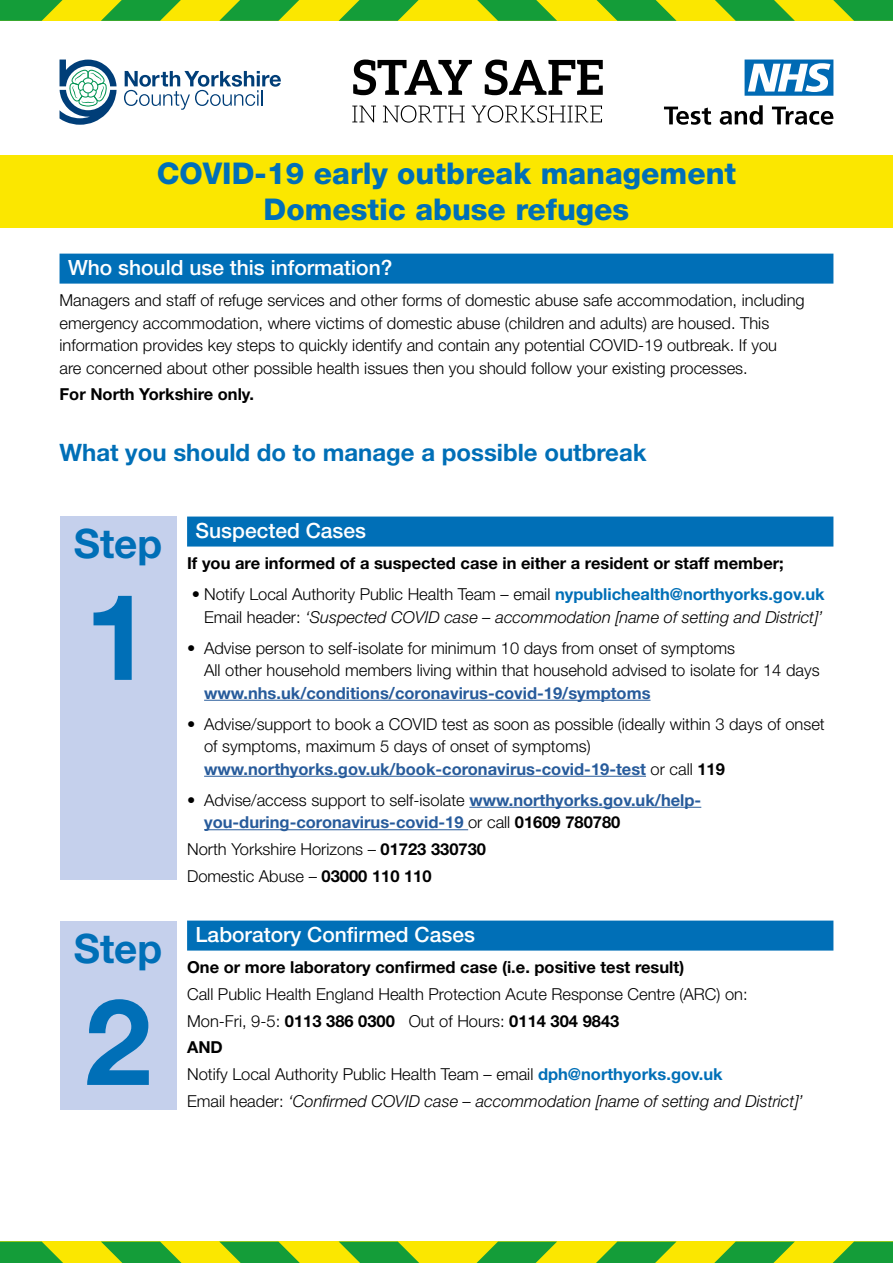
<style>
.page{position:relative;width:893px;height:1263px;background:#fff}
.page>*{position:absolute;margin:0;border:0;box-sizing:border-box;transform-origin:0 0}
.t1{font:700 120px "Helvetica Neue LT Std";color:#006fb7}
.t2{font:700 40.5px "Helvetica Neue LT Std";color:#006fb7}
.t3{font:800 30px/36px "Helvetica Neue LT Std";color:#006fb7;text-align:center}
.t4{font:700 24px "Helvetica Neue LT Std";color:#006fb7}
.t5{font:500 21px "Helvetica Neue LT Std";color:#fff}
.t6{font:300 16.5px/22.5px "Helvetica Neue LT Std";color:#000}
.t7{font:700 16.5px/22.5px "Helvetica Neue LT Std";color:#275b9b}
.t8{font:italic 300 16.5px/22.5px "Helvetica Neue LT Std";color:#000;text-align:right}
.t9{font:700 16.5px "Helvetica Neue LT Std";color:#000}
.s1{font-style:normal}
.s2{font-weight:700;font-style:normal;color:#006fb7}
.s3{font-weight:700;color:#275b9b}
.s4{font-weight:700}
.s5{font-weight:300;color:#000}
.s6{color:#000}
.s7{font-weight:700;color:#006fb7}
.s8{font-style:italic}
</style>
<div class="page">
<svg style="left:745px;top:60px;width:88px;height:36px"></svg>
<svg style="left:664px;top:107px;width:47px;height:18px"></svg>
<svg style="left:720px;top:105px;width:43px;height:20px"></svg>
<svg style="left:772px;top:107px;width:61px;height:18px"></svg>
<svg style="left:124px;top:71px;width:157px;height:39px"></svg>
<svg style="left:60px;top:60px;width:57px;height:65px"></svg>
<div style="left:0;top:1241px;width:893px;height:22px;background:#fbe700"></div>
<svg style="left:339px;top:1241px;width:80px;height:22px"></svg>
<svg style="left:219px;top:1241px;width:81px;height:22px"></svg>
<svg style="left:101px;top:1241px;width:81px;height:22px"></svg>
<svg style="left:0;top:1241px;width:63px;height:22px"></svg>
<svg style="left:476px;top:1241px;width:81px;height:22px"></svg>
<svg style="left:596px;top:1241px;width:80px;height:22px"></svg>
<svg style="left:714px;top:1241px;width:81px;height:22px"></svg>
<svg style="left:832px;top:1241px;width:61px;height:22px"></svg>
<svg style="left:353px;top:60px;width:250px;height:35px"></svg>
<svg style="left:352px;top:105px;width:250px;height:18px"></svg>
<div style="left:0;top:155px;width:893px;height:72px;background:#fbe700"></div>
<div style="left:0;top:0;width:893px;height:21px;background:#fbe700"></div>
<svg style="left:339px;top:0;width:80px;height:21px"></svg>
<svg style="left:219px;top:0;width:80px;height:21px"></svg>
<svg style="left:101px;top:0;width:80px;height:21px"></svg>
<svg style="left:0;top:0;width:63px;height:21px"></svg>
<svg style="left:477px;top:0;width:80px;height:21px"></svg>
<svg style="left:596px;top:0;width:80px;height:21px"></svg>
<svg style="left:715px;top:0;width:80px;height:21px"></svg>
<svg style="left:833px;top:0;width:60px;height:21px"></svg>
<div style="left:60px;top:254px;width:773px;height:30px;background:#006fb7"></div>
<div style="left:60px;top:517px;width:116px;height:363px;background:#c5d0ec"></div>
<div style="left:60px;top:922px;width:116px;height:188px;background:#c5d0ec"></div>
<div style="left:187px;top:516px;width:646px;height:30px;background:#006fb7"></div>
<hr style="left:204px;top:700px;width:446px;height:1px;background:#275b9b">
<hr style="left:204px;top:776px;width:442px;height:1px;background:#275b9b">
<hr style="left:469px;top:807px;width:232px;height:1px;background:#275b9b">
<hr style="left:204px;top:829px;width:264px;height:1px;background:#275b9b">
<div style="left:187px;top:920px;width:646px;height:30px;background:#006fb7"></div>
<h3 class="t3" style="left:157px;top:155px;width:581px">COVID-19 early outbreak management<br>Domestic abuse refuges</h3>
<p class="t5" style="left:68px;top:255px;width:326px">Who should use this information?</p>
<p class="t6" style="left:60px;top:289px;width:747px">Managers and staff of refuge services and other forms of domestic abuse safe accommodation, including emergency accommodation, where victims of domestic abuse (children and adults) are housed. This information provides key steps to quickly identify and contain any potential COVID-19 outbreak. If you<br>are concerned about other possible health issues then you should follow your existing processes.</p>
<p class="t9" style="left:60px;top:384px;width:196px">For North Yorkshire only.</p>
<h3 class="t4" style="left:60px;top:437px;width:589px">What you should do to manage a possible outbreak</h3>
<h2 class="t2" style="left:74px;top:519px;width:90px">Step</h2>
<h1 class="t1" style="left:85px;top:563px;width:68px">1</h1>
<h2 class="t2" style="left:74px;top:924px;width:90px">Step</h2>
<h1 class="t1" style="left:85px;top:968px;width:68px">2</h1>
<p class="t5" style="left:196px;top:518px;width:172px">Suspected Cases</p>
<p class="t9" style="left:187px;top:553px;width:598px">If you are informed of a suspected case in either a resident or staff member;</p>
<p class="t8" style="left:192px;top:583px;width:634px"><span class="s1">• Notify Local Authority Public Health Team – email</span> <span class="s2">nypublichealth@northyorks.gov.uk<br></span><span class="s1">Email header:</span> ‘Suspected COVID case – accommodation [name of setting and District]’</p>
<p class="t6" style="left:204px;top:636px;width:617px;text-indent:-17px">• Advise person to self-isolate for minimum 10 days from onset of symptoms<br>All other household members living within that household advised to isolate for 14 days</p>
<p class="t7" style="left:204px;top:681px;width:448px">www.nhs.uk/conditions/coronavirus-covid-19/symptoms</p>
<p class="t6" style="left:204px;top:712px;width:622px;text-indent:-17px">• Advise/support to book a COVID test as soon as possible (ideally within 3 days of onset of symptoms, maximum 5 days of onset of symptoms) <span class="s3">www.northyorks.gov.uk/book-coronavirus-covid-19-test</span> or call <span class="s4">119</span></p>
<p class="t7" style="left:204px;top:788px;width:499px;text-indent:-17px"><span class="s5">• Advise/access support to self-isolate</span> www.northyorks.gov.uk/help&shy;you-during-coronavirus-covid-19 <span class="s5">or call</span> <span class="s6">01609 780780</span></p>
<p class="t6" style="left:187px;top:835px;width:300px;line-height:26.7px">North Yorkshire Horizons – <span class="s4">01723 330730<br></span>Domestic Abuse – <span class="s4">03000 110 110</span></p>
<p class="t5" style="left:196px;top:922px;width:281px">Laboratory Confirmed Cases</p>
<p class="t9" style="left:187px;top:957px;width:499px">One or more laboratory confirmed case (i.e. positive test result)</p>
<p class="t6" style="left:187px;top:980px;width:617px;line-height:26.7px">Call Public Health England Health Protection Acute Response Centre (ARC) on:<br>Mon-Fri, 9-5: <span class="s4">0113 386 0300</span> Out of Hours: <span class="s4">0114 304 9843<br>AND<br></span>Notify Local Authority Public Health Team – email <span class="s7">dph@northyorks.gov.uk<br></span>Email header: <span class="s8">‘Confirmed COVID case – accommodation [name of setting and District]’</span></p>
</div>
